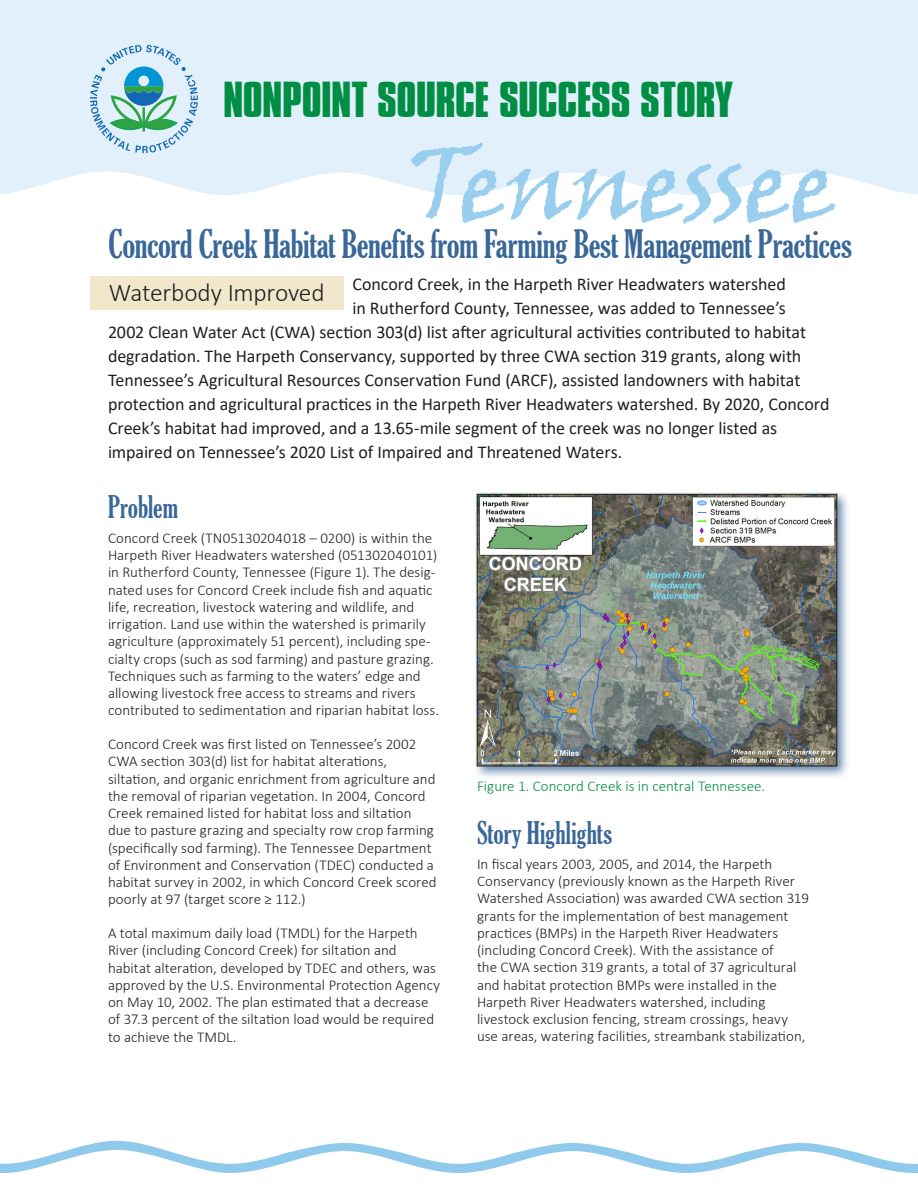
<style>
.page{position:relative;width:918px;height:1188px;background:#fff}
.page>*{position:absolute;margin:0;border:0;box-sizing:border-box;transform-origin:0 0}
.title_state_name{font:105px "Viner Hand ITC";letter-spacing:-.015em;color:#99ceee}
.title_line{font:700 43.5px "Compacta BT";letter-spacing:-.01em;color:#008e45}
.title_story{font:extra-condensed 37.5px "Gloucester";letter-spacing:-.01em;color:#396798}
.subhead_1{font:extra-condensed 30px "Gloucester";color:#396798}
.title_restored{font:300 25.5px "Calibri";letter-spacing:-.01em;color:#231f20}
.body_text_intro{font:18px "Calibri";letter-spacing:-.005em;color:#231f20}
.body_text{font:300 15px/17.2px "Calibri";color:#231f20}
.t1{font:300 15px "Calibri";color:#008e45}
</style>
<div class="page">
<svg style="left:0;top:1141px;width:918px;height:32px"></svg>
<div style="left:0;top:0;width:918px;height:195px;background:#e1f0fa"></div>
<svg style="left:90px;top:45px;width:108px;height:108px;background:#add5dd"></svg>
<div style="left:90px;top:276px;width:253px;height:33px;background:#f1e8cc"></div>
<div style="left:473px;top:490px;width:378px;height:290px;background:#396798;opacity:.75"></div>
<img style="left:479px;top:496px;width:356px;height:268px">
<div style="left:477px;top:494px;width:360px;height:272px;border:1px solid #231f20"></div>
<h1 class="title_line" style="left:223px;top:73px;width:511px">NONPOINT SOURCE SUCCESS STORY</h1>
<h1 class="title_state_name" style="left:408px;top:118px;width:430px">Tennessee</h1>
<h1 class="title_story" style="left:108px;top:223px;width:745px">Concord Creek Habitat Benefits from Farming Best Management Practices</h1>
<h2 class="title_restored" style="left:109px;top:277px;width:217px">Waterbody Improved</h2>
<p class="body_text_intro" style="left:352px;top:271px;width:435px">Concord Creek, in the Harpeth River Headwaters watershed</p>
<p class="body_text_intro" style="left:352px;top:295px;width:435px">in Rutherford County, Tennessee, was added to Tennessee’s</p>
<p class="body_text_intro" style="left:108px;top:319px;width:700px">2002 Clean Water Act (CWA) section 303(d) list after agricultural activities contributed to habitat</p>
<p class="body_text_intro" style="left:108px;top:343px;width:695px">degradation. The Harpeth Conservancy, supported by three CWA section 319 grants, along with</p>
<p class="body_text_intro" style="left:108px;top:367px;width:694px">Tennessee’s Agricultural Resources Conservation Fund (ARCF), assisted landowners with habitat</p>
<p class="body_text_intro" style="left:108px;top:391px;width:723px">protection and agricultural practices in the Harpeth River Headwaters watershed. By 2020, Concord</p>
<p class="body_text_intro" style="left:108px;top:415px;width:671px">Creek’s habitat had improved, and a 13.65-mile segment of the creek was no longer listed as</p>
<p class="body_text_intro" style="left:108px;top:439px;width:516px">impaired on Tennessee’s 2020 List of Impaired and Threatened Waters.</p>
<h2 class="subhead_1" style="left:108px;top:490px;width:72px">Problem</h2>
<p class="body_text" style="left:108px;top:529px;width:333px">Concord Creek (TN05130204018 – 0200) is within the Harpeth River Headwaters watershed (051302040101) in Rutherford County, Tennessee (Figure 1). The desig&shy;nated uses for Concord Creek include fish and aquatic life, recreation, livestock watering and wildlife, and irrigation. Land use within the watershed is primarily agriculture (approximately 51 percent), including spe&shy;cialty crops (such as sod farming) and pasture grazing.<br>Techniques such as farming to the waters’ edge and allowing livestock free access to streams and rivers contributed to sedimentation and riparian habitat loss.</p>
<p class="body_text" style="left:108px;top:735px;width:330px">Concord Creek was first listed on Tennessee’s 2002<br>CWA section 303(d) list for habitat alterations, siltation, and organic enrichment from agriculture and the removal of riparian vegetation. In 2004, Concord Creek remained listed for habitat loss and siltation due to pasture grazing and specialty row crop farming (specifically sod farming). The Tennessee Department of Environment and Conservation (TDEC) conducted a habitat survey in 2002, in which Concord Creek scored poorly at 97 (target score ≥ 112.)</p>
<p class="body_text" style="left:108px;top:924px;width:334px">A total maximum daily load (TMDL) for the Harpeth River (including Concord Creek) for siltation and habitat alteration, developed by TDEC and others, was approved by the U.S. Environmental Protection Agency on May 10, 2002. The plan estimated that a decrease of 37.3 percent of the siltation load would be required to achieve the TMDL.</p>
<p class="t1" style="left:477px;top:777px;width:290px">Figure 1. Concord Creek is in central Tennessee.</p>
<h2 class="subhead_1" style="left:477px;top:816px;width:137px">Story Highlights</h2>
<p class="body_text" style="left:477px;top:855px;width:334px">In fiscal years 2003, 2005, and 2014, the Harpeth Conservancy (previously known as the Harpeth River Watershed Association) was awarded CWA section 319 grants for the implementation of best management practices (BMPs) in the Harpeth River Headwaters (including Concord Creek). With the assistance of<br>the CWA section 319 grants, a total of 37 agricultural and habitat protection BMPs were installed in the Harpeth River Headwaters watershed, including livestock exclusion fencing, stream crossings, heavy use areas, watering facilities, streambank stabilization,</p>
</div>
